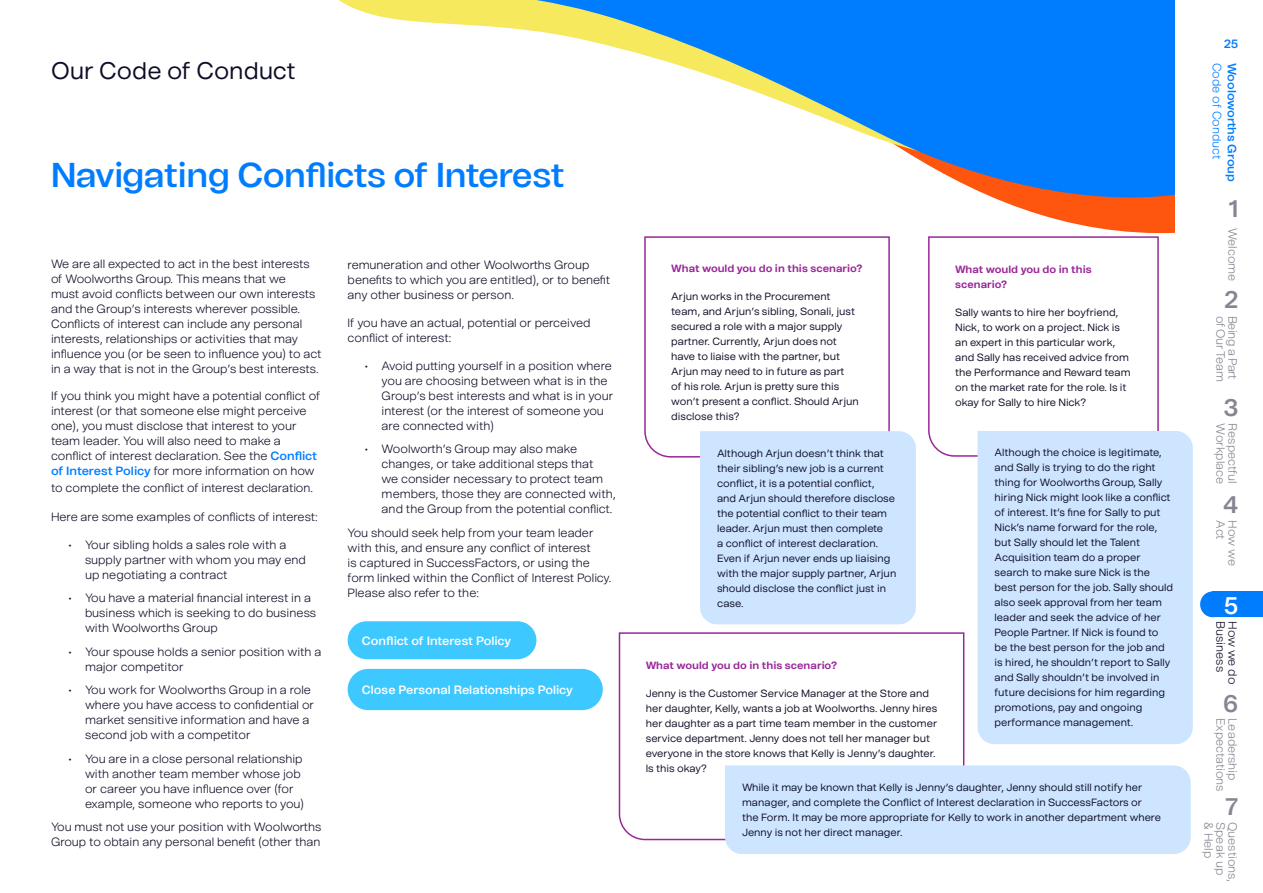
<style>
.page{position:relative;width:1263px;height:893px;background:#fff}
.page>*{position:absolute;margin:0;border:0;box-sizing:border-box;transform-origin:0 0}
.t1{font:600 34.5px "Better Sans Display";letter-spacing:-.005em;color:#007dff}
.t2{font:24px "Better Sans Text";color:#0e0d26}
.t3{font:600 24px "Better Sans Display";color:#868692}
.t4{font:600 24px "Better Sans Display";color:#fff}
.t5{font:300 12px/15px "Better Sans Text";color:#0e0d26}
.t6{font:300 12px "Better Sans Text";color:#868692}
.t7{font:600 12px "Better Sans Text";color:#fff}
.t8{font:600 12px "Better Sans Text";color:#007cff}
.t9{font:300 12px "Better Sans Text";color:#007cff}
.t10{font:300 12px "Better Sans Text";letter-spacing:-.03em;color:#868692}
.t11{font:300 12px "Better Sans Text";letter-spacing:-.035em;color:#868692}
.t12{font:600 12px "Better Sans Text";color:#007dff}
.t13{font:10.5px/15px "Better Sans Text";color:#0e0d26}
.t14{font:700 10.5px/15px "Better Sans Text";color:#9a2798}
.s1{font-weight:600;color:#007dff}
</style>
<div class="page">
<svg style="left:338px;top:0;width:837px;height:234px"></svg>
<svg style="left:618px;top:632px;width:347px;height:209px"></svg>
<div style="left:1213px;top:591px;width:50px;height:26px;background:#007dff"></div>
<div style="left:1200px;top:591px;width:25px;height:26px;background:#007dff;border-radius:50%"></div>
<div style="left:725px;top:765px;width:466px;height:89px;background:#cde5ff"></div>
<svg style="left:928px;top:236px;width:231px;height:221px"></svg>
<div style="left:977px;top:431px;width:216px;height:313px;background:#cde5ff"></div>
<svg style="left:644px;top:236px;width:246px;height:222px"></svg>
<div style="left:700px;top:431px;width:216px;height:193px;background:#cde5ff"></div>
<div style="left:348px;top:621px;width:188px;height:38px;background:#3dc9ff;border-radius:19px"></div>
<div style="left:348px;top:669px;width:255px;height:41px;background:#3dc9ff;border-radius:21px"></div>
<h2 class="t2" style="left:51px;top:54px;width:246px">Our Code of Conduct</h2>
<h1 class="t1" style="left:51px;top:150px;width:515px">Navigating Conflicts of Interest</h1>
<p class="t5" style="left:51px;top:256px;width:272px">We are all expected to act in the best interests of Woolworths Group. This means that we<br>must avoid conflicts between our own interests and the Group’s interests wherever possible.<br>Conflicts of interest can include any personal interests, relationships or activities that may influence you (or be seen to influence you) to act in a way that is not in the Group’s best interests.</p>
<p class="t5" style="left:51px;top:388px;width:271px">If you think you might have a potential conflict of interest (or that someone else might perceive one), you must disclose that interest to your team leader. You will also need to make a conflict of interest declaration. See the <span class="s1">Conflict of Interest Policy</span> for more information on how</p>
<p class="t5" style="left:51px;top:480px;width:264px">to complete the conflict of interest declaration.</p>
<p class="t5" style="left:51px;top:509px;width:268px">Here are some examples of conflicts of interest:</p>
<p class="t5" style="left:85px;top:537px;width:222px;text-indent:-17px">• Your sibling holds a sales role with a supply partner with whom you may end up negotiating a contract</p>
<p class="t5" style="left:85px;top:590px;width:233px;text-indent:-17px">• You have a material financial interest in a business which is seeking to do business with Woolworths Group</p>
<p class="t5" style="left:85px;top:644px;width:238px;text-indent:-17px">• Your spouse holds a senior position with a major competitor</p>
<p class="t5" style="left:85px;top:682px;width:231px;text-indent:-17px">• You work for Woolworths Group in a role where you have access to confidential or market sensitive information and have a second job with a competitor</p>
<p class="t5" style="left:85px;top:751px;width:220px;text-indent:-17px">• You are in a close personal relationship with another team member whose job or career you have influence over (for example, someone who reports to you)</p>
<p class="t5" style="left:51px;top:819px;width:272px">You must not use your position with Woolworths<br>Group to obtain any personal benefit (other than</p>
<p class="t5" style="left:348px;top:257px;width:264px">remuneration and other Woolworths Group benefits to which you are entitled), or to benefit any other business or person.</p>
<p class="t5" style="left:348px;top:315px;width:245px">If you have an actual, potential or perceived conflict of interest:</p>
<p class="t5" style="left:382px;top:358px;width:233px;text-indent:-17px">• Avoid putting yourself in a position where you are choosing between what is in the Group’s best interests and what is in your interest (or the interest of someone you are connected with)</p>
<p class="t5" style="left:382px;top:441px;width:236px;text-indent:-17px">• Woolworth’s Group may also make changes, or take additional steps that<br>we consider necessary to protect team members, those they are connected with, and the Group from the potential conflict.</p>
<p class="t5" style="left:348px;top:525px;width:265px">You should seek help from your team leader with this, and ensure any conflict of interest<br>is captured in SuccessFactors, or using the form linked within the Conflict of Interest Policy.<br>Please also refer to the:</p>
<p class="t7" style="left:362px;top:632px;width:151px">Conflict of Interest Policy</p>
<p class="t7" style="left:362px;top:681px;width:212px">Close Personal Relationships Policy</p>
<p class="t14" style="left:671px;top:260px;width:193px">What would you do in this scenario?</p>
<p class="t13" style="left:671px;top:288px;width:189px">Arjun works in the Procurement team, and Arjun’s sibling, Sonali, just secured a role with a major supply partner. Currently, Arjun does not have to liaise with the partner, but Arjun may need to in future as part<br>of his role. Arjun is pretty sure this won’t present a conflict. Should Arjun disclose this?</p>
<p class="t13" style="left:717px;top:445px;width:181px">Although Arjun doesn’t think that their sibling’s new job is a current conflict, it is a potential conflict, and Arjun should therefore disclose the potential conflict to their team leader. Arjun must then complete<br>a conflict of interest declaration.<br>Even if Arjun never ends up liaising with the major supply partner, Arjun should disclose the conflict just in case.</p>
<p class="t14" style="left:646px;top:658px;width:193px">What would you do in this scenario?</p>
<p class="t13" style="left:646px;top:686px;width:293px">Jenny is the Customer Service Manager at the Store and her daughter, Kelly, wants a job at Woolworths. Jenny hires her daughter as a part time team member in the customer service department. Jenny does not tell her manager but everyone in the store knows that Kelly is Jenny’s daughter.<br>Is this okay?</p>
<p class="t14" style="left:955px;top:262px;width:138px">What would you do in this scenario?</p>
<p class="t13" style="left:955px;top:305px;width:177px">Sally wants to hire her boyfriend,<br>Nick, to work on a project. Nick is an expert in this particular work, and Sally has received advice from the Performance and Reward team on the market rate for the role. Is it okay for Sally to hire Nick?</p>
<p class="t13" style="left:994px;top:445px;width:180px">Although the choice is legitimate, and Sally is trying to do the right thing for Woolworths Group, Sally hiring Nick might look like a conflict of interest. It’s fine for Sally to put Nick’s name forward for the role, but Sally should let the Talent Acquisition team do a proper search to make sure Nick is the best person for the job. Sally should also seek approval from her team leader and seek the advice of her People Partner. If Nick is found to be the best person for the job and is hired, he shouldn’t report to Sally and Sally shouldn’t be involved in future decisions for him regarding promotions, pay and ongoing performance management.</p>
<p class="t13" style="left:742px;top:779px;width:420px">While it may be known that Kelly is Jenny’s daughter, Jenny should still notify her manager, and complete the Conflict of Interest declaration in SuccessFactors or the Form. It may be more appropriate for Kelly to work in another department where Jenny is not her direct manager.</p>
<p class="t12" style="left:1224px;top:35px;width:16px">25</p>
<p class="t9" style="left:1225px;top:63px;width:98px;rotate:90deg">Code of Conduct</p>
<p class="t8" style="left:1241px;top:63px;width:121px;rotate:90deg">Wooloworths Group</p>
<h2 class="t3" style="left:1228px;top:191px;width:11px">1</h2>
<p class="t6" style="left:1241px;top:228px;width:55px;rotate:90deg">Welcome</p>
<h2 class="t3" style="left:1224px;top:282px;width:16px">2</h2>
<p class="t11" style="left:1229px;top:316px;width:67px;rotate:90deg">of Our Team</p>
<p class="t10" style="left:1241px;top:316px;width:65px;rotate:90deg">Being a Part</p>
<h2 class="t3" style="left:1223px;top:390px;width:16px">3</h2>
<p class="t6" style="left:1229px;top:423px;width:62px;rotate:90deg">Workplace</p>
<p class="t6" style="left:1241px;top:423px;width:62px;rotate:90deg">Respectful</p>
<h2 class="t3" style="left:1223px;top:487px;width:17px">4</h2>
<p class="t6" style="left:1229px;top:520px;width:21px;rotate:90deg">Act</p>
<p class="t6" style="left:1241px;top:520px;width:47px;rotate:90deg">How we</p>
<h2 class="t4" style="left:1224px;top:588px;width:16px">5</h2>
<p class="t5" style="left:1228px;top:621px;width:52px;rotate:90deg">Business</p>
<p class="t5" style="left:1240px;top:621px;width:65px;rotate:90deg">How we do</p>
<p class="t6" style="left:1229px;top:718px;width:75px;rotate:90deg">Expectations</p>
<p class="t6" style="left:1241px;top:718px;width:64px;rotate:90deg">Leadership</p>
<h2 class="t3" style="left:1223px;top:686px;width:16px">6</h2>
<h2 class="t3" style="left:1225px;top:789px;width:14px">7</h2>
<p class="t6" style="left:1217px;top:822px;width:38px;rotate:90deg">&amp; Help</p>
<p class="t6" style="left:1229px;top:822px;width:55px;rotate:90deg">Speak up</p>
<p class="t6" style="left:1241px;top:822px;width:62px;rotate:90deg">Questions,</p>
</div>
